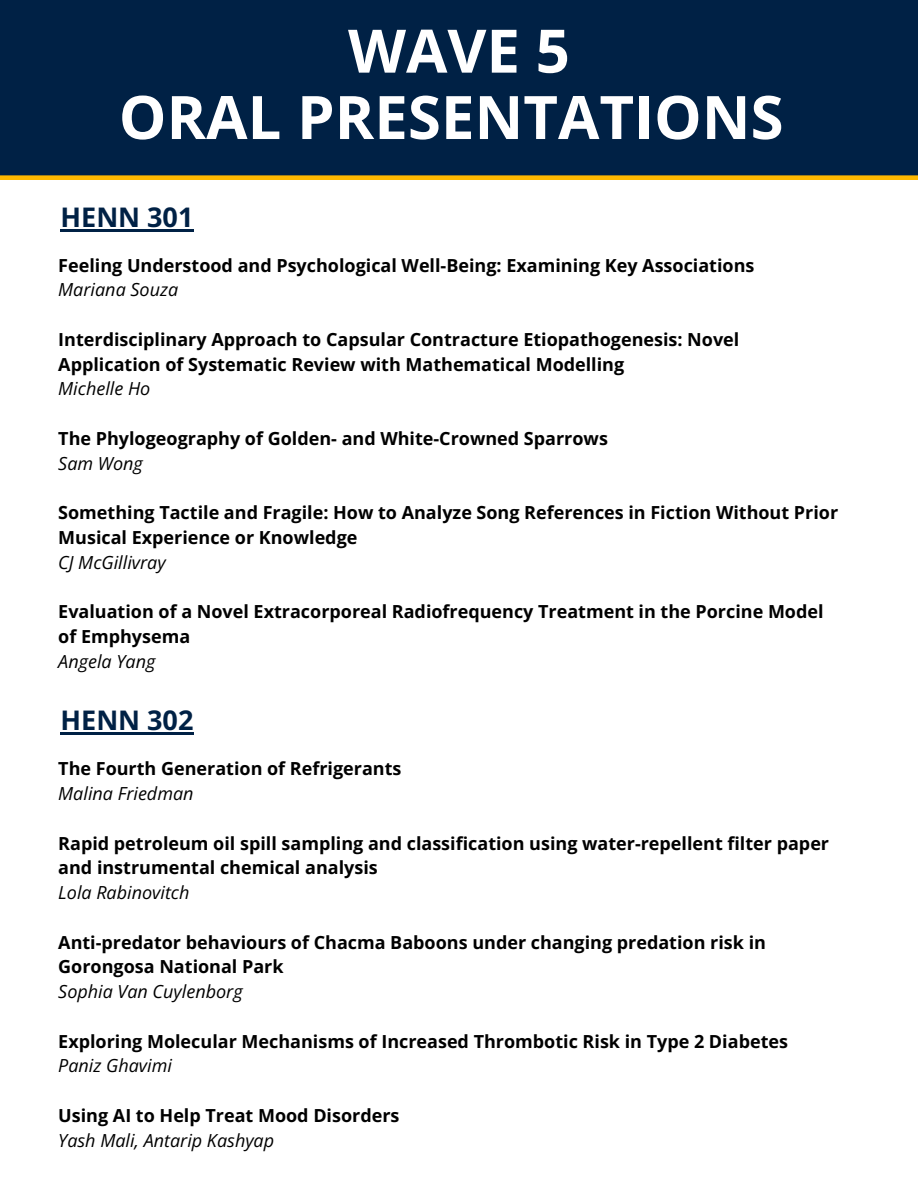
<style>
.page{position:relative;width:918px;height:1188px;background:#fff}
.page>*{position:absolute;margin:0;border:0;box-sizing:border-box;transform-origin:0 0}
.t1{font:700 60px/66.3px "Open Sans";color:#fff;text-align:center}
.t2{font:700 27px "Open Sans";color:#002145}
.t3{font:700 18px/24.8px "Open Sans";color:#000}
.t4{font:italic 18px "Open Sans";color:#000}
</style>
<div class="page">
<div style="left:0;top:0;width:918px;height:180px;background:#002145"></div>
<hr style="left:61px;top:229px;width:133px;height:2px;background:#002145">
<hr style="left:61px;top:733px;width:133px;height:2px;background:#002145">
<h1 class="t1" style="left:119px;top:16px;width:666px">WAVE 5<br>ORAL PRESENTATIONS</h1>
<h2 class="t2" style="left:61px;top:198px;width:134px">HENN 301</h2>
<p class="t3" style="left:58px;top:252px;width:698px">Feeling Understood and Psychological Well-Being: Examining Key Associations</p>
<p class="t4" style="left:58px;top:277px;width:121px">Mariana Souza</p>
<p class="t3" style="left:58px;top:326px;width:683px">Interdisciplinary Approach to Capsular Contracture Etiopathogenesis: Novel<br>Application of Systematic Review with Mathematical Modelling</p>
<p class="t4" style="left:58px;top:376px;width:94px">Michelle Ho</p>
<p class="t3" style="left:58px;top:425px;width:551px">The Phylogeography of Golden- and White-Crowned Sparrows</p>
<p class="t4" style="left:58px;top:450px;width:86px">Sam Wong</p>
<p class="t3" style="left:58px;top:500px;width:781px">Something Tactile and Fragile: How to Analyze Song References in Fiction Without Prior<br>Musical Experience or Knowledge</p>
<p class="t4" style="left:58px;top:549px;width:109px">CJ McGillivray</p>
<p class="t3" style="left:58px;top:599px;width:767px">Evaluation of a Novel Extracorporeal Radiofrequency Treatment in the Porcine Model of Emphysema</p>
<p class="t4" style="left:58px;top:648px;width:99px">Angela Yang</p>
<h2 class="t2" style="left:61px;top:702px;width:134px">HENN 302</h2>
<p class="t3" style="left:58px;top:756px;width:345px">The Fourth Generation of Refrigerants</p>
<p class="t4" style="left:58px;top:781px;width:137px">Malina Friedman</p>
<p class="t3" style="left:58px;top:830px;width:772px">Rapid petroleum oil spill sampling and classification using water-repellent filter paper and instrumental chemical analysis</p>
<p class="t4" style="left:58px;top:880px;width:133px">Lola Rabinovitch</p>
<p class="t3" style="left:58px;top:929px;width:709px">Anti-predator behaviours of Chacma Baboons under changing predation risk in<br>Gorongosa National Park</p>
<p class="t4" style="left:58px;top:979px;width:186px">Sophia Van Cuylenborg</p>
<p class="t3" style="left:58px;top:1028px;width:731px">Exploring Molecular Mechanisms of Increased Thrombotic Risk in Type 2 Diabetes</p>
<p class="t4" style="left:58px;top:1053px;width:115px">Paniz Ghavimi</p>
<p class="t3" style="left:58px;top:1103px;width:343px">Using AI to Help Treat Mood Disorders</p>
<p class="t4" style="left:58px;top:1127px;width:217px">Yash Mali, Antarip Kashyap</p>
</div>
